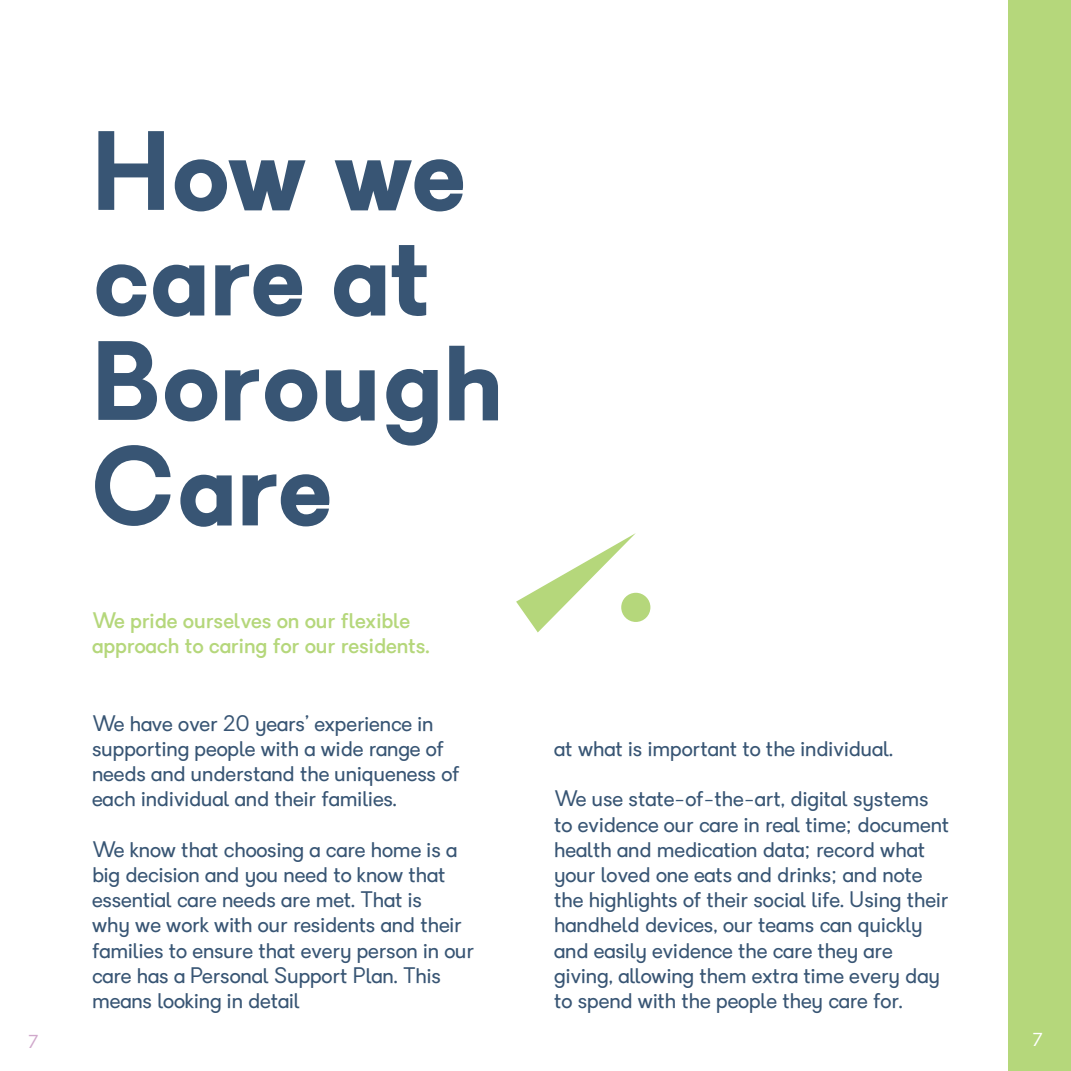
<style>
.page{position:relative;width:1071px;height:1071px;background:#fff}
.page>*{position:absolute;margin:0;border:0;box-sizing:border-box;transform-origin:0 0}
.t1{font:700 105px/105px "Granary";letter-spacing:-.005em;color:#385574}
.t2{font:21px/25.2px "Granary";color:#385574}
.t3{font:500 21px/25.2px "Granary";color:#b5d77b}
.t4{font:17.5px "Granary";color:#d0a8cb}
.t5{font:17.5px "Granary";color:#fff}
</style>
<div class="page">
<div style="left:1008px;top:0;width:63px;height:1071px;background:#b5d77b"></div>
<svg style="left:516px;top:533px;width:120px;height:99px"></svg>
<div style="left:621px;top:593px;width:29px;height:29px;background:#b5d77b;border-radius:50%"></div>
<p class="t1" style="left:92px;top:123px;width:414px">How we care at<br>Borough<br>Care</p>
<p class="t3" style="left:92px;top:608px;width:339px">We pride ourselves on our flexible approach to caring for our residents.</p>
<p class="t2" style="left:92px;top:711px;width:369px">We have over 20 years’ experience in supporting people with a wide range of needs and understand the uniqueness of each individual and their families.</p>
<p class="t2" style="left:92px;top:837px;width:383px">We know that choosing a care home is a big decision and you need to know that essential care needs are met. That is<br>why we work with our residents and their families to ensure that every person in our care has a Personal Support Plan. This means looking in detail</p>
<p class="t2" style="left:554px;top:736px;width:340px">at what is important to the individual.</p>
<p class="t2" style="left:554px;top:787px;width:396px">We use state-of-the-art, digital systems to evidence our care in real time; document health and medication data; record what your loved one eats and drinks; and note the highlights of their social life. Using their handheld devices, our teams can quickly and easily evidence the care they are giving, allowing them extra time every day to spend with the people they care for.</p>
<p class="t4" style="left:29px;top:1031px;width:11px">7</p>
<p class="t5" style="left:1033px;top:1029px;width:11px">7</p>
</div>
